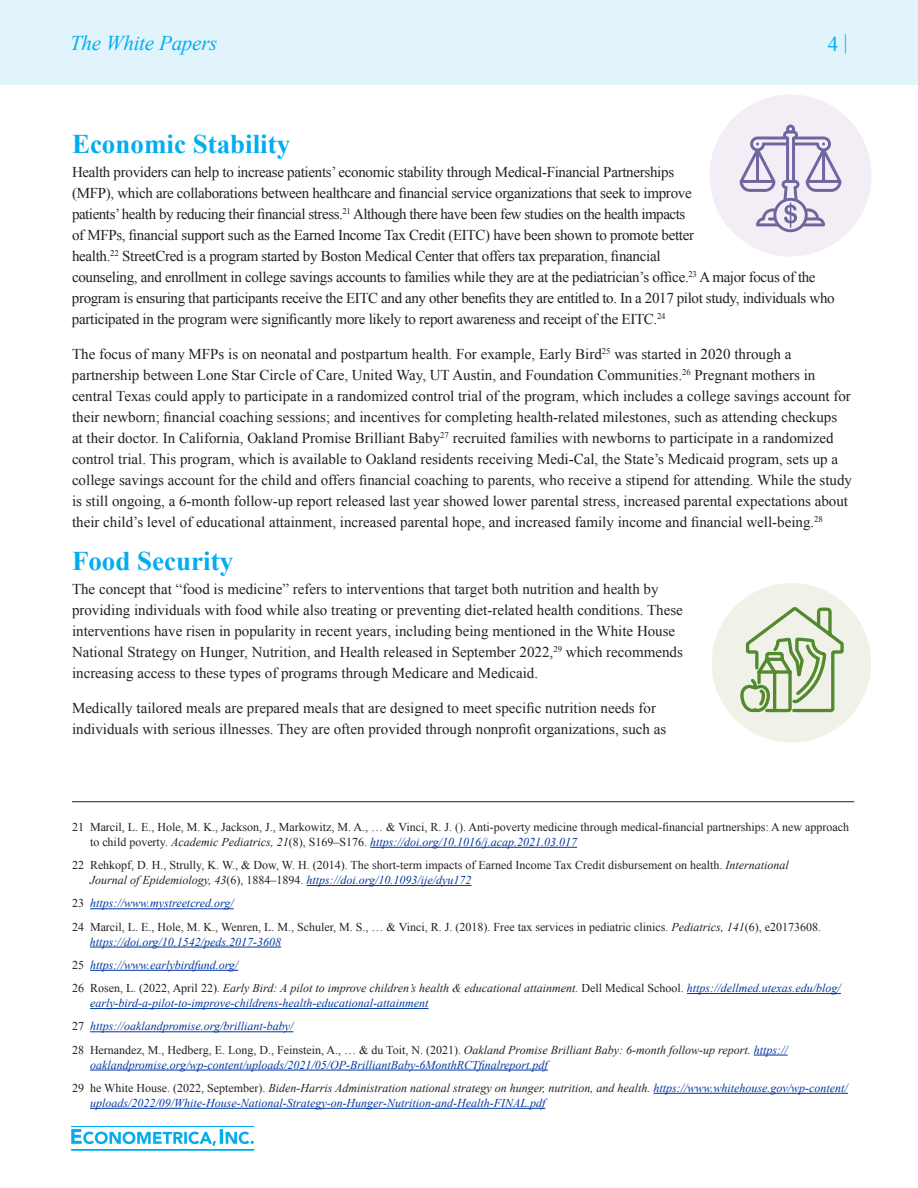
<style>
.page{position:relative;width:918px;height:1188px;background:#fff}
.page>*{position:absolute;margin:0;border:0;box-sizing:border-box;transform-origin:0 0}
.Head_1{font:700 27px "Times New Roman";color:#00aeef}
.t1{font:italic 21px "Times New Roman";letter-spacing:-.01em;color:#00aeef}
.t2{font:21px "Times New Roman";color:#00aeef}
.Body{font:15px/21px "Times New Roman";color:#231f20}
.Body-2{font:15px/21px "Times New Roman";letter-spacing:-.02em;color:#231f20}
.Footnote{font:italic 12px/15px "Times New Roman";color:#0036a0}
.Footnote-2{font:12px/15px "Times New Roman";color:#231f20}
.s1{font-style:italic}
.s2{font-style:italic;color:#0036a0}
.s3{font-style:normal;color:#231f20}
.s4{color:#231f20}
</style>
<div class="page">
<div style="left:0;top:0;width:918px;height:84px;background:#e1f4fc"></div>
<svg style="left:71px;top:1129px;width:183px;height:17px"></svg>
<hr style="left:71px;top:1149px;width:183px;height:2px;background:#00aeef">
<hr style="left:71px;top:1126px;width:183px;height:1px;background:#00aeef">
<hr style="left:72px;top:801px;width:782px;height:1px;background:#231f20">
<hr style="left:370px;top:847px;width:207px;height:1px;background:#0036a0">
<hr style="left:307px;top:885px;width:165px;height:1px;background:#0036a0">
<hr style="left:90px;top:908px;width:144px;height:1px;background:#0036a0">
<hr style="left:90px;top:947px;width:191px;height:1px;background:#0036a0">
<hr style="left:90px;top:970px;width:148px;height:1px;background:#0036a0">
<hr style="left:687px;top:993px;width:154px;height:1px;background:#0036a0">
<hr style="left:90px;top:1008px;width:339px;height:1px;background:#0036a0">
<hr style="left:90px;top:1032px;width:203px;height:1px;background:#0036a0">
<hr style="left:754px;top:1055px;width:34px;height:1px;background:#0036a0">
<hr style="left:90px;top:1070px;width:458px;height:1px;background:#0036a0">
<hr style="left:654px;top:1093px;width:194px;height:1px;background:#0036a0">
<hr style="left:90px;top:1108px;width:455px;height:1px;background:#0036a0">
<div style="left:712px;top:583px;width:159px;height:159px;background:#f0f2e9;border-radius:50%"></div>
<svg style="left:739px;top:84px;width:106px;height:629px"></svg>
<div style="left:710px;top:94px;width:162px;height:162px;background:#f3eef6;border-radius:50%"></div>
<div style="left:773px;top:198px;width:35px;height:34px;border:3px solid #70669f;border-radius:50%"></div>
<svg style="left:740px;top:125px;width:101px;height:103px"></svg>
<h2 class="t1" style="left:70px;top:28px;width:149px">The White Papers</h2>
<h2 class="t2" style="left:828px;top:29px;width:21px">4 |</h2>
<p class="Head_1" style="left:72px;top:126px;width:220px">Economic Stability</p>
<p class="Body-2" style="left:72px;top:162px;width:764px">Health providers can help to increase patients’ economic stability through Medical-Financial Partnerships<br>(MFP), which are collaborations between healthcare and financial service organizations that seek to improve<br>patients’ health by reducing their financial stress.<sup>21</sup> Although there have been few studies on the health impacts<br>of MFPs, financial support such as the Earned Income Tax Credit (EITC) have been shown to promote better<br>health.<sup>22</sup> StreetCred is a program started by Boston Medical Center that offers tax preparation, financial<br>counseling, and enrollment in college savings accounts to families while they are at the pediatrician’s office.<sup>23</sup> A major focus of the program is ensuring that participants receive the EITC and any other benefits they are entitled to. In a 2017 pilot study, individuals who participated in the program were significantly more likely to report awareness and receipt of the EITC.<sup>24</sup></p>
<p class="Body" style="left:72px;top:343px;width:782px">The focus of many MFPs is on neonatal and postpartum health. For example, Early Bird<sup>25</sup> was started in 2020 through a partnership between Lone Star Circle of Care, United Way, UT Austin, and Foundation Communities.<sup>26</sup> Pregnant mothers in central Texas could apply to participate in a randomized control trial of the program, which includes a college savings account for their newborn; financial coaching sessions; and incentives for completing health-related milestones, such as attending checkups<br>at their doctor. In California, Oakland Promise Brilliant Baby<sup>27</sup> recruited families with newborns to participate in a randomized control trial. This program, which is available to Oakland residents receiving Medi-Cal, the State’s Medicaid program, sets up a college savings account for the child and offers financial coaching to parents, who receive a stipend for attending. While the study is still ongoing, a 6-month follow-up report released last year showed lower parental stress, increased parental expectations about their child’s level of educational attainment, increased parental hope, and increased family income and financial well-being.<sup>28</sup></p>
<p class="Head_1" style="left:72px;top:543px;width:163px">Food Security</p>
<p class="Body" style="left:72px;top:579px;width:612px">The concept that “food is medicine” refers to interventions that target both nutrition and health by providing individuals with food while also treating or preventing diet-related health conditions. These interventions have risen in popularity in recent years, including being mentioned in the White House National Strategy on Hunger, Nutrition, and Health released in September 2022,<sup>29</sup> which recommends increasing access to these types of programs through Medicare and Medicaid.</p>
<p class="Body" style="left:72px;top:697px;width:596px">Medically tailored meals are prepared meals that are designed to meet specific nutrition needs for individuals with serious illnesses. They are often provided through nonprofit organizations, such as</p>
<p class="Footnote-2" style="left:90px;top:819px;width:761px;text-indent:-18px">21 Marcil, L. E., Hole, M. K., Jackson, J., Markowitz, M. A., … &amp; Vinci, R. J. (). Anti-poverty medicine through medical-financial partnerships: A new approach to child poverty. <span class="s1">Academic Pediatrics, 21</span>(8), S169–S176. <span class="s2">https://doi.org/10.1016/j.acap.2021.03.017</span></p>
<p class="Footnote-2" style="left:90px;top:858px;width:700px;text-indent:-18px">22 Rehkopf, D. H., Strully, K. W., &amp; Dow, W. H. (2014). The short-term impacts of Earned Income Tax Credit disbursement on health. <span class="s1">International<br>Journal of Epidemiology, 43</span>(6), 1884–1894. <span class="s2">https://doi.org/10.1093/ije/dyu172</span></p>
<p class="Footnote" style="left:72px;top:896px;width:163px"><span class="s3">23</span> https://www.mystreetcred.org/</p>
<p class="Footnote-2" style="left:90px;top:919px;width:733px;text-indent:-18px">24 Marcil, L. E., Hole, M. K., Wenren, L. M., Schuler, M. S., … &amp; Vinci, R. J. (2018). Free tax services in pediatric clinics. <span class="s1">Pediatrics, 141</span>(6), e20173608. <span class="s2">https://doi.org/10.1542/peds.2017-3608</span></p>
<p class="Footnote" style="left:72px;top:957px;width:168px"><span class="s3">25</span> https://www.earlybirdfund.org/</p>
<p class="Footnote" style="left:90px;top:980px;width:752px;text-indent:-18px"><span class="s3">26 Rosen, L. (2022, April 22).</span> <span class="s4">Early Bird: A pilot to improve children’s health &amp; educational attainment.</span> <span class="s3">Dell Medical School.</span> https://dellmed.utexas.edu/blog/ early-bird-a-pilot-to-improve-childrens-health-educational-attainment</p>
<p class="Footnote" style="left:72px;top:1019px;width:223px"><span class="s3">27</span> https://oaklandpromise.org/brilliant-baby/</p>
<p class="Footnote" style="left:90px;top:1042px;width:699px;text-indent:-18px"><span class="s3">28 Hernandez, M., Hedberg, E. Long, D., Feinstein, A., … &amp; du Toit, N. (2021).</span> <span class="s4">Oakland Promise Brilliant Baby: 6-month follow-up report.</span> https:// oaklandpromise.org/wp-content/uploads/2021/05/OP-BrilliantBaby-6MonthRCTfinalreport.pdf</p>
<p class="Footnote" style="left:90px;top:1080px;width:759px;text-indent:-18px"><span class="s3">29 he White House. (2022, September).</span> <span class="s4">Biden-Harris Administration national strategy on hunger, nutrition, and health.</span> https://www.whitehouse.gov/wp-content/ uploads/2022/09/White-House-National-Strategy-on-Hunger-Nutrition-and-Health-FINAL.pdf</p>
</div>
